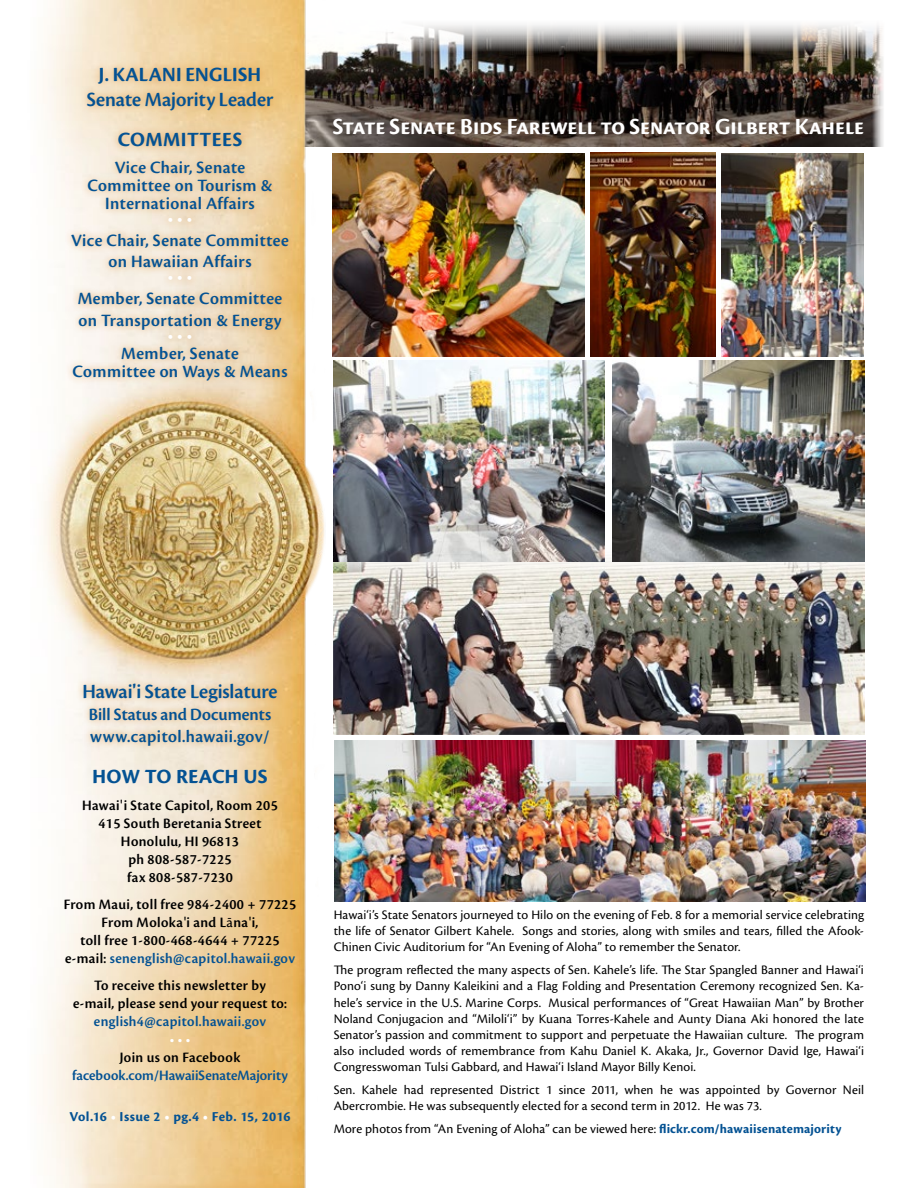
<style>
.page{position:relative;width:918px;height:1188px;background:#fff}
.page>*{position:absolute;margin:0;border:0;box-sizing:border-box;transform-origin:0 0}
.t1{font:24px "Cronos Pro Bold Disp";color:#fff}
.t2{font:21px "Cronos Pro Semibold Disp";color:#045293}
.t3{font:21px "Cronos Pro Bold Disp";letter-spacing:.01em;color:#045293}
.t4{font:21px "Cronos Pro Bold Capt";letter-spacing:-.005em;color:#045293}
.t5{font:21px "Cronos Pro Bold Subh";letter-spacing:.02em;color:#045293}
.t6{font:18px/18px "Cronos Pro Semibold Disp";letter-spacing:.025em;color:#045293;text-align:center}
.t7{font:18px "Cronos Pro Semibold Disp";color:#fff}
.t8{font:15px/18px "Cronos Pro Semibold Disp";letter-spacing:.025em;color:#000;text-align:center}
.t9{font:15px "Cronos Pro Semibold Disp";letter-spacing:.015em;color:#045293}
.t10{font:15px "Cronos Pro Semibold Disp";color:#fff}
.t11{font:700 14.25px "Cronos Pro";color:#045293}
.t12{font:13.5px/16.2px "Cronos Pro";letter-spacing:.005em;color:#000;text-align:justify}
.s1{font-family:"Cronos Pro Bold Disp"}
.s2{font-family:"Calibri"}
.s3{font-family:"Cronos Pro"}
.s4{color:#045293}
.s5{color:#fff}
.s6{font-weight:700;color:#045293}
</style>
<div class="page">
<img style="left:334px;top:558px;width:531px;height:176px">
<img style="left:333px;top:25px;width:550px;height:121px">
<img style="left:334px;top:361px;width:271px;height:201px">
<img style="left:333px;top:153px;width:251px;height:204px">
<img style="left:612px;top:361px;width:253px;height:201px">
<img style="left:721px;top:153px;width:143px;height:204px">
<img style="left:590px;top:153px;width:126px;height:204px">
<img style="left:334px;top:741px;width:532px;height:160px">
<img style="left:43px;top:0;width:290px;height:1188px">
<div style="left:64px;top:59px;width:232px;height:329px;background:#df943c;opacity:.75"></div>
<div style="left:75px;top:676px;width:210px;height:77px;background:#df943c;opacity:.75"></div>
<h2 class="t3" style="left:99px;top:62px;width:164px">J. KALANI ENGLISH</h2>
<h2 class="t2" style="left:87px;top:87px;width:188px">Senate Majority Leader</h2>
<h2 class="t5" style="left:118px;top:128px;width:126px">COMMITTEES</h2>
<h3 class="t6" style="left:88px;top:159px;width:186px">Vice Chair, Senate<br>Committee on Tourism &amp;<br>International Affairs</h3>
<h3 class="t7" style="left:168px;top:208px;width:26px">• • •</h3>
<h3 class="t6" style="left:71px;top:230px;width:219px;line-height:21.6px">Vice Chair, Senate Committee on Hawaiian Affairs</h3>
<h3 class="t7" style="left:168px;top:267px;width:26px">• • •</h3>
<h3 class="t6" style="left:78px;top:288px;width:206px;line-height:21.6px;text-align:left">Member, Senate Committee on Transportation &amp; Energy</h3>
<h3 class="t7" style="left:168px;top:325px;width:26px">• • •</h3>
<h3 class="t6" style="left:73px;top:344px;width:217px">Member, Senate<br>Committee on Ways &amp; Means</h3>
<h1 class="t1" style="left:333px;top:113px;width:533px">State Senate Bids Farewell to Senator Gilbert Kahele</h1>
<h2 class="t2" style="left:82px;top:680px;width:197px">Hawai<span class="s1">'</span>i State Legislature</h2>
<h3 class="t6" style="left:89px;top:704px;width:184px;line-height:21.6px;text-align:left">Bill Status and Documents www.capitol.hawaii.gov/</h3>
<h2 class="t4" style="left:92px;top:764px;width:177px">HOW TO REACH US</h2>
<p class="t8" style="left:82px;top:796px;width:197px">Hawai<span class="s2">'</span>i State Capitol, Room 205<br>415 South Beretania Street<br>Honolulu, HI 96813<br>ph 808-587-7225<br>fax 808-587-7230</p>
<p class="t8" style="left:64px;top:895px;width:234px">From Maui, toll free 984-2400 + 77225<br>From Moloka<span class="s2">'</span>i and L<span class="s3">ā</span>na<span class="s2">'</span>i,<br>toll free 1-800-468-4644 + 77225 e-mail: <span class="s4">senenglish@capitol.hawaii.gov</span></p>
<p class="t8" style="left:73px;top:976px;width:215px">To receive this newsletter by e-mail, please send your request to:</p>
<p class="t9" style="left:94px;top:1013px;width:174px">english4@capitol.hawaii.gov</p>
<p class="t10" style="left:170px;top:1031px;width:22px">• • •</p>
<p class="t8" style="left:120px;top:1048px;width:122px">Join us on Facebook</p>
<p class="t9" style="left:72px;top:1067px;width:217px">facebook.com/HawaiiSenateMajority</p>
<p class="t11" style="left:69px;top:1109px;width:223px">Vol.16 <span class="s5">•</span> Issue 2 <span class="s5">•</span> pg.4 <span class="s5">•</span> Feb. 15, 2016</p>
<p class="t12" style="left:334px;top:906px;width:532px">Hawai‘i’s State Senators journeyed to Hilo on the evening of Feb. 8 for a memorial service celebrating the life of Senator Gilbert Kahele. Songs and stories, along with smiles and tears, filled the Afook-Chinen Civic Auditorium for “An Evening of Aloha” to remember the Senator.</p>
<p class="t12" style="left:334px;top:962px;width:532px">The program reflected the many aspects of Sen. Kahele’s life. The Star Spangled Banner and Hawai‘i Pono‘i sung by Danny Kaleikini and a Flag Folding and Presentation Ceremony recognized Sen. Ka&shy;hele’s service in the U.S. Marine Corps. Musical performances of “Great Hawaiian Man” by Brother Noland Conjugacion and “Miloli‘i” by Kuana Torres-Kahele and Aunty Diana Aki honored the late Senator’s passion and commitment to support and perpetuate the Hawaiian culture. The program also included words of remembrance from Kahu Daniel K. Akaka, Jr., Governor David Ige, Hawai‘i Congresswoman Tulsi Gabbard, and Hawai‘i Island Mayor Billy Kenoi.</p>
<p class="t12" style="left:334px;top:1082px;width:532px">Sen. Kahele had represented District 1 since 2011, when he was appointed by Governor Neil<br>Abercrombie. He was subsequently elected for a second term in 2012. He was 73.</p>
<p class="t12" style="left:334px;top:1121px;width:509px">More photos from “An Evening of Aloha” can be viewed here: <span class="s6">flickr.com/hawaiisenatemajority</span></p>
</div>
